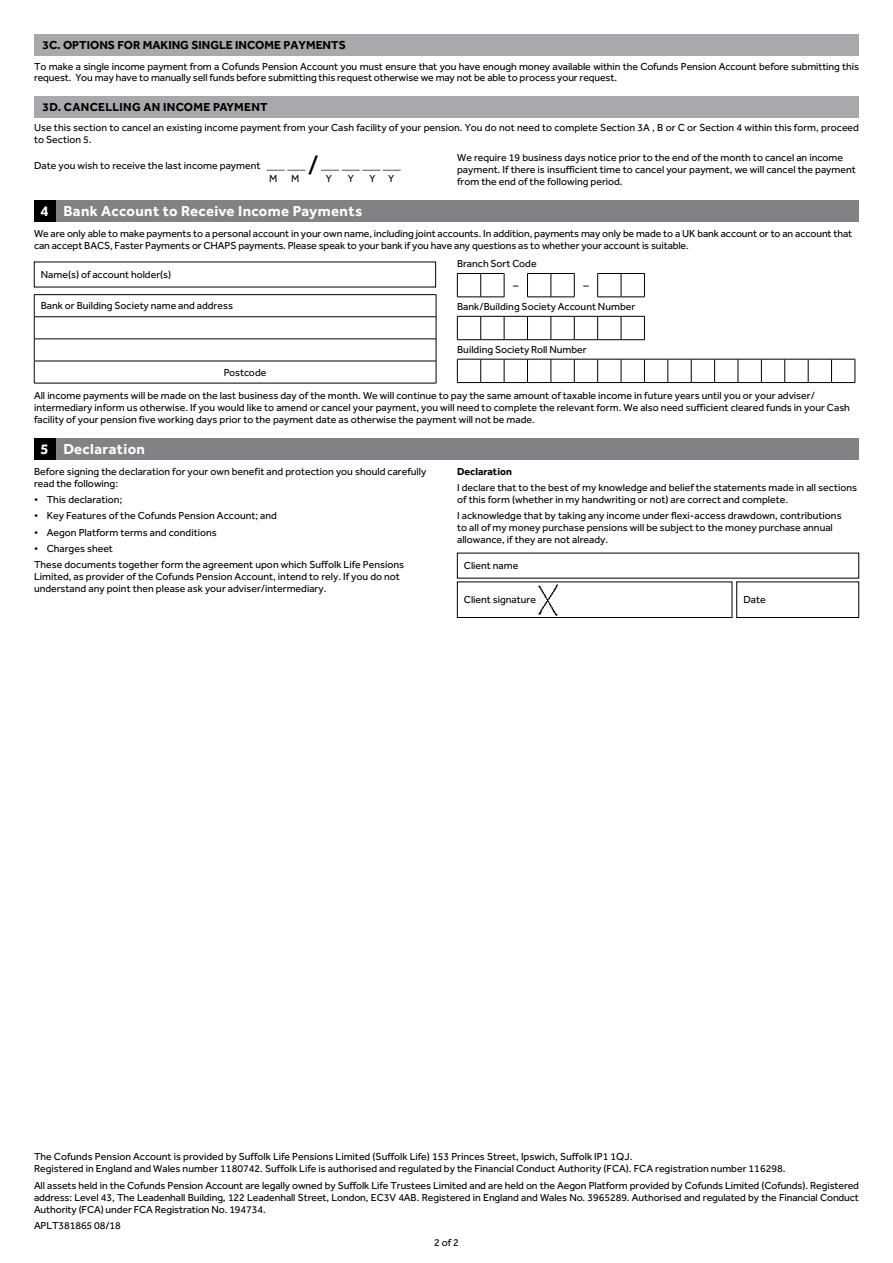
<style>
.page{position:relative;width:893px;height:1263px;background:#fff}
.page>*{position:absolute;margin:0;border:0;box-sizing:border-box;transform-origin:0 0}
.t1{font:27px "Effra";color:#000}
.t2{font:700 15px "Effra";letter-spacing:.025em;color:#fff}
.t3{font:700 12px "Effra";color:#000}
.t4{font:700 12px "Effra";letter-spacing:.025em;color:#000}
.t5{font:12px "Effra";color:#000;scale:3 1}
.t6{font:10.5px/12px "Effra";color:#000}
.t7{font:700 10.5px "Effra";color:#000}
.s1{font-size:12px}
</style>
<div class="page">
<div style="left:34px;top:34px;width:825px;height:21px;background:#a7a9ac"></div>
<div style="left:55px;top:200px;width:804px;height:21px;background:#808285"></div>
<div style="left:34px;top:200px;width:21px;height:21px;background:#000"></div>
<hr style="left:34px;top:294px;width:402px;height:1px;background:#000">
<svg style="left:34px;top:295px;width:1px;height:88px"></svg>
<hr style="left:34px;top:316px;width:402px;height:1px;background:#000">
<svg style="left:436px;top:295px;width:1px;height:88px"></svg>
<hr style="left:34px;top:339px;width:402px;height:1px;background:#000">
<hr style="left:34px;top:361px;width:402px;height:1px;background:#000">
<hr style="left:34px;top:383px;width:402px;height:1px;background:#000">
<svg style="left:457px;top:273px;width:48px;height:25px"></svg>
<svg style="left:527px;top:273px;width:48px;height:25px"></svg>
<svg style="left:597px;top:273px;width:48px;height:25px"></svg>
<svg style="left:457px;top:316px;width:188px;height:24px"></svg>
<svg style="left:457px;top:359px;width:399px;height:24px"></svg>
<div style="left:55px;top:438px;width:804px;height:21px;background:#808285"></div>
<div style="left:34px;top:438px;width:21px;height:21px;background:#000"></div>
<div style="left:457px;top:582px;width:275px;height:36px;border:1px solid #000"></div>
<div style="left:736px;top:582px;width:123px;height:36px;border:1px solid #000"></div>
<img style="left:538px;top:583px;width:23px;height:35px">
<div style="left:34px;top:96px;width:825px;height:21px;background:#a7a9ac"></div>
<p class="t3" style="left:43px;top:37px;width:305px">3C. OPTIONS FOR MAKING SINGLE INCOME PAYMENTS</p>
<p class="t6" style="left:34px;top:60px;width:826px;line-height:11.6px">To make a single income payment from a Cofunds Pension Account you must ensure that you have enough money available within the Cofunds Pension Account before submitting this request. You may have to manually sell funds before submitting this request otherwise we may not be able to process your request.</p>
<p class="t4" style="left:43px;top:99px;width:227px">3D. CANCELLING AN INCOME PAYMENT</p>
<p class="t6" style="left:34px;top:122px;width:826px">Use this section to cancel an existing income payment from your Cash facility of your pension. You do not need to complete Section 3A , B or C or Section 4 within this form, proceed to Section 5.</p>
<p class="t6" style="left:34px;top:160px;width:273px">Date you wish to receive the last income payment <span class="s1">__</span></p>
<h1 class="t1" style="left:308px;top:149px;width:12px">/</h1>
<p class="t5" style="left:321px;top:158px;width:28px">____</p>
<p class="t6" style="left:269px;top:173px;width:10px">M</p>
<p class="t6" style="left:291px;top:173px;width:10px">M</p>
<p class="t6" style="left:326px;top:173px;width:8px">Y</p>
<p class="t6" style="left:348px;top:173px;width:8px">Y</p>
<p class="t6" style="left:369px;top:173px;width:26px">Y Y</p>
<h2 class="t2" style="left:41px;top:202px;width:323px">4 Bank Account to Receive Income Payments</h2>
<p class="t6" style="left:457px;top:152px;width:400px">We require 19 business days notice prior to the end of the month to cancel an income payment. If there is insufficient time to cancel your payment, we will cancel the payment from the end of the following period.</p>
<p class="t6" style="left:34px;top:227px;width:820px">We are only able to make payments to a personal account in your own name, including joint accounts. In addition, payments may only be made to a UK bank account or to an account that can accept BACS, Faster Payments or CHAPS payments. Please speak to your bank if you have any questions as to whether your account is suitable.</p>
<p class="t6" style="left:41px;top:268px;width:132px">Name(s) of account holder(s)</p>
<p class="t6" style="left:513px;top:253px;width:25px;line-height:21.5px;text-indent:-56px">Branch Sort Code –</p>
<p class="t6" style="left:457px;top:274px;width:180px;line-height:21.5px;text-indent:126px">–<br>Bank/Building Society Account Number</p>
<p class="t6" style="left:457px;top:343px;width:131px">Building Society Roll Number</p>
<p class="t6" style="left:41px;top:300px;width:194px">Bank or Building Society name and address</p>
<p class="t6" style="left:224px;top:366px;width:44px">Postcode</p>
<p class="t6" style="left:34px;top:389px;width:817px">All income payments will be made on the last business day of the month. We will continue to pay the same amount of taxable income in future years until you or your adviser/ intermediary inform us otherwise. If you would like to amend or cancel your payment, you will need to complete the relevant form. We also need sufficient cleared funds in your Cash facility of your pension five working days prior to the payment date as otherwise the payment will not be made.</p>
<h2 class="t2" style="left:41px;top:439px;width:106px">5 Declaration</h2>
<p class="t6" style="left:34px;top:465px;width:394px">Before signing the declaration for your own benefit and protection you should carefully read the following:</p>
<p class="t6" style="left:34px;top:493px;width:90px">• This declaration;</p>
<p class="t6" style="left:34px;top:510px;width:245px">• Key Features of the Cofunds Pension Account; and</p>
<p class="t6" style="left:34px;top:526px;width:184px">• Aegon Platform terms and conditions</p>
<p class="t6" style="left:34px;top:540px;width:372px;line-height:16.2px">• Charges sheet<br>These documents together form the agreement upon which Suffolk Life Pensions</p>
<p class="t6" style="left:34px;top:570px;width:367px">Limited, as provider of the Cofunds Pension Account, intend to rely. If you do not understand any point then please ask your adviser/intermediary.</p>
<p class="t7" style="left:457px;top:465px;width:56px">Declaration</p>
<p class="t6" style="left:457px;top:481px;width:401px">I declare that to the best of my knowledge and belief the statements made in all sections of this form (whether in my handwriting or not) are correct and complete.</p>
<p class="t6" style="left:457px;top:510px;width:386px">I acknowledge that by taking any income under flexi-access drawdown, contributions to all of my money purchase pensions will be subject to the money purchase annual allowance, if they are not already.</p>
<p class="t6" style="left:464px;top:559px;width:56px">Client name</p>
<p class="t6" style="left:464px;top:594px;width:74px">Client signature</p>
<p class="t6" style="left:743px;top:594px;width:24px">Date</p>
<p class="t6" style="left:34px;top:1151px;width:753px">The Cofunds Pension Account is provided by Suffolk Life Pensions Limited (Suffolk Life) 153 Princes Street, Ipswich, Suffolk IP1 1QJ.<br>Registered in England and Wales number 1180742. Suffolk Life is authorised and regulated by the Financial Conduct Authority (FCA). FCA registration number 116298.</p>
<p class="t6" style="left:34px;top:1179px;width:826px;text-align:justify">All assets held in the Cofunds Pension Account are legally owned by Suffolk Life Trustees Limited and are held on the Aegon Platform provided by Cofunds Limited (Cofunds). Registered address: Level 43, The Leadenhall Building, 122 Leadenhall Street, London, EC3V 4AB. Registered in England and Wales No. 3965289. Authorised and regulated by the Financial Conduct Authority (FCA) under FCA Registration No. 194734.</p>
<p class="t6" style="left:34px;top:1219px;width:88px">APLT381865 08/18</p>
<p class="t6" style="left:434px;top:1236px;width:26px">2 of 2</p>
</div>
